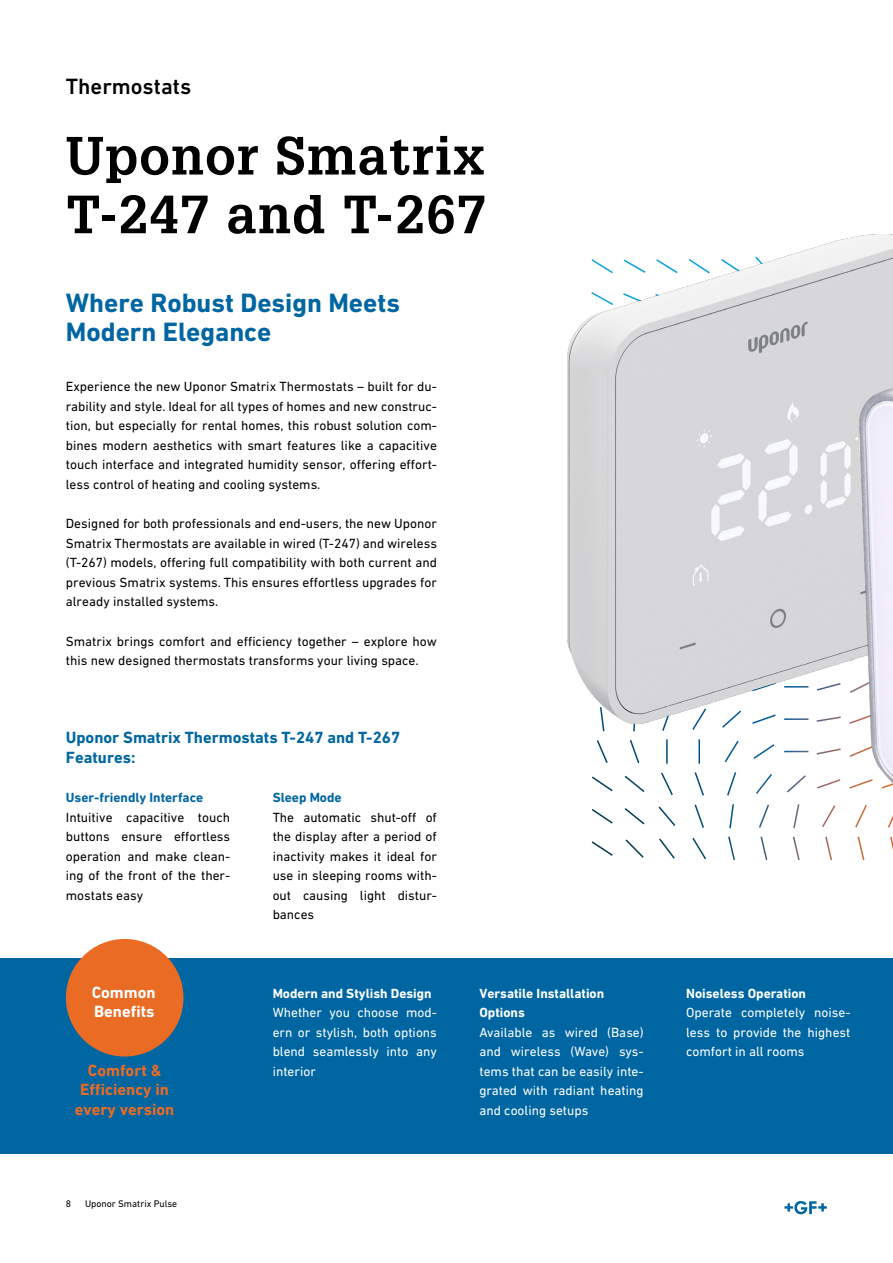
<style>
.page{position:relative;width:893px;height:1263px;background:#fff}
.page>*{position:absolute;margin:0;border:0;box-sizing:border-box;transform-origin:0 0}
.t1{font:700 52.5px/58.7px "Glypha LT Pro";letter-spacing:.025em;color:#000}
.t2{font:700 27px/29.4px "DIN Next W1 G";color:#0066a2}
.t3{font:500 22.5px "DIN Next W1 G";color:#000}
.t4{font:700 16.5px/19.5px "DIN Next W1 G";color:#0066a2}
.t5{font:700 16.5px/19.5px "DIN Next W1 G";color:#ea6b24;text-align:center}
.t6{font:700 16.5px/19.5px "DIN Next W1 G";color:#fff}
.t7{font:13.5px/19.5px "DIN Next W1 G";color:#000;text-align:justify}
.t8{font:13.5px/19.5px "DIN Next W1 G";color:#fff;text-align:justify}
.t9{font:700 13.5px/19.5px "DIN Next W1 G";color:#fff}
.t10{font:700 13.5px "DIN Next W1 G";color:#0066a2}
.t11{font:9.75px "DIN Next W1 G";color:#000}
</style>
<div class="page">
<img style="left:567px;top:235px;width:326px;height:489px">
<img style="left:860px;top:384px;width:33px;height:476px">
<div style="left:0;top:958px;width:893px;height:196px;background:#0066a2"></div>
<div style="left:66px;top:939px;width:117px;height:117px;background:#ea6b24;border-radius:50%"></div>
<svg style="left:784px;top:1201px;width:43px;height:13px"></svg>
<h3 class="t3" style="left:66px;top:73px;width:127px">Thermostats</h3>
<h1 class="t1" style="left:66px;top:125px;width:422px">Uponor Smatrix<br>T-247 and T-267</h1>
<h2 class="t2" style="left:66px;top:288px;width:336px">Where Robust Design Meets<br>Modern Elegance</h2>
<p class="t7" style="left:66px;top:377px;width:373px">Experience the new Uponor Smatrix Thermostats – built for du&shy;rability and style. Ideal for all types of homes and new construc&shy;tion, but especially for rental homes, this robust solution com&shy;bines modern aesthetics with smart features like a capacitive touch interface and integrated humidity sensor, offering effort&shy;less control of heating and cooling systems.</p>
<p class="t7" style="left:66px;top:514px;width:373px">Designed for both professionals and end-users, the new Uponor Smatrix Thermostats are available in wired (T-247) and wireless (T-267) models, offering full compatibility with both current and previous Smatrix systems. This ensures effortless upgrades for already installed systems.</p>
<p class="t7" style="left:66px;top:631px;width:373px">Smatrix brings comfort and efficiency together – explore how this new designed thermostats transforms your living space.</p>
<p class="t4" style="left:66px;top:728px;width:336px">Uponor Smatrix Thermostats T-247 and T-267<br>Features:</p>
<p class="t10" style="left:66px;top:789px;width:139px">User-friendly Interface</p>
<p class="t7" style="left:66px;top:807px;width:166px">Intuitive capacitive touch buttons ensure effortless operation and make clean&shy;ing of the front of the ther&shy;mostats easy</p>
<p class="t6" style="left:92px;top:982px;width:65px">Common<br>Benefits</p>
<p class="t5" style="left:75px;top:1060px;width:101px">Comfort &amp;<br>Efficiency in every version</p>
<p class="t11" style="left:66px;top:1197px;width:7px">8</p>
<p class="t11" style="left:85px;top:1197px;width:94px">Uponor Smatrix Pulse</p>
<p class="t10" style="left:273px;top:789px;width:70px">Sleep Mode</p>
<p class="t7" style="left:273px;top:807px;width:166px">The automatic shut-off of the display after a period of inactivity makes it ideal for use in sleeping rooms with&shy;out causing light distur&shy;bances</p>
<p class="t9" style="left:273px;top:983px;width:160px">Modern and Stylish Design</p>
<p class="t8" style="left:273px;top:1003px;width:166px">Whether you choose mod&shy;ern or stylish, both options blend seamlessly into any interior</p>
<p class="t9" style="left:479px;top:983px;width:126px">Versatile Installation<br>Options</p>
<p class="t8" style="left:479px;top:1022px;width:166px">Available as wired (Base) and wireless (Wave) sys&shy;tems that can be easily inte&shy;grated with radiant heating and cooling setups</p>
<p class="t9" style="left:686px;top:983px;width:121px">Noiseless Operation</p>
<p class="t8" style="left:686px;top:1003px;width:166px">Operate completely noise&shy;less to provide the highest comfort in all rooms</p>
</div>
